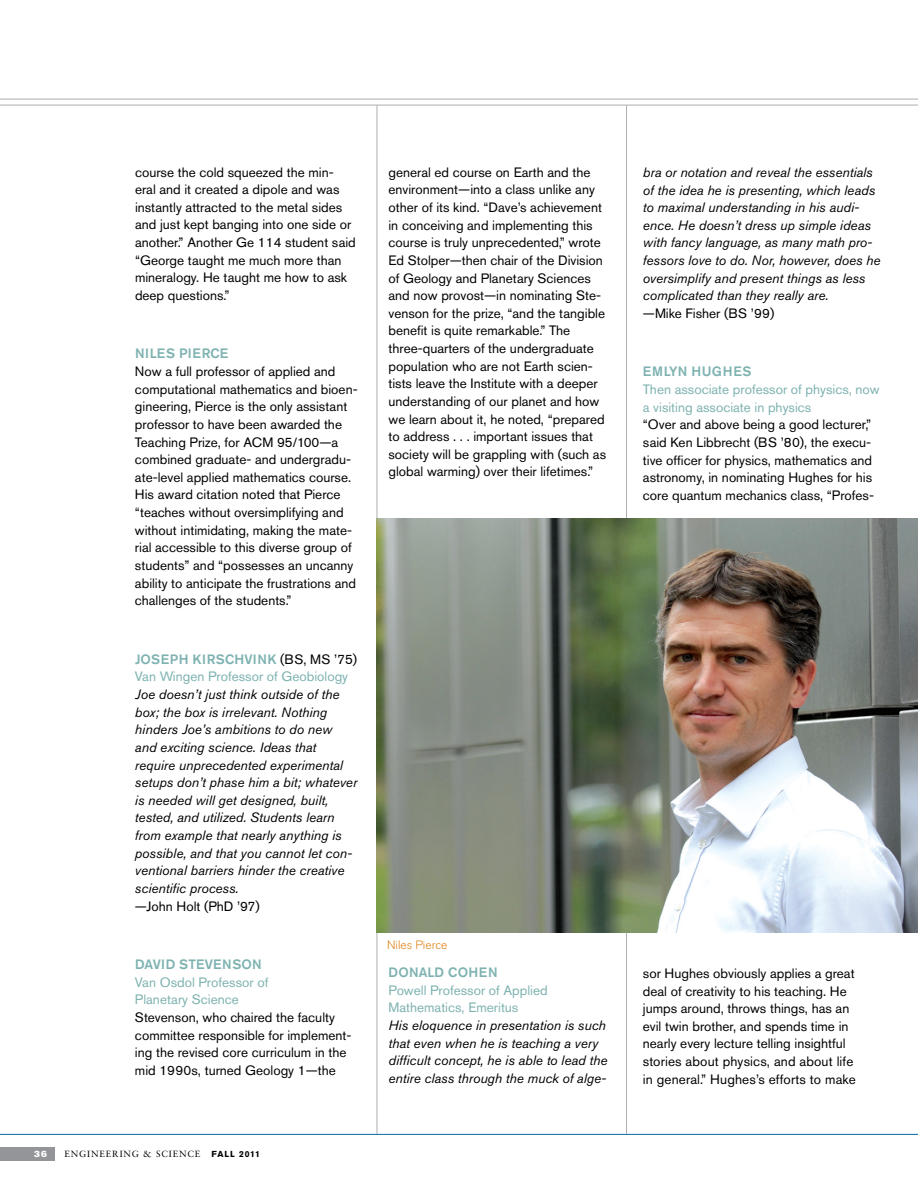
<style>
.page{position:relative;width:918px;height:1188px;background:#fff}
.page>*{position:absolute;margin:0;border:0;box-sizing:border-box;transform-origin:0 0}
.t1{font:13.5px/17.7px "Akzidenz Grotesk Pro";color:#000}
.t2{font:italic 13.5px/17.7px "Akzidenz Grotesk Pro";color:#000}
.t3{font:13.5px/17.7px "Akzidenz Grotesk Pro";color:#7db2b0}
.t4{font:500 13.5px "Akzidenz Grotesk Pro";letter-spacing:.05em;color:#7db2b0}
.t5{font:500 13.5px "Akzidenz Grotesk Pro";letter-spacing:.01em;color:#7db2b0}
.t6{font:500 13.5px "Akzidenz Grotesk Pro";letter-spacing:.03em;color:#7db2b0}
.t7{font:300 12px "Akzidenz Grotesk Pro";color:#df831b}
.t8{font:9px "Sabon LT Std";letter-spacing:.1em;color:#000}
.t9{font:9px "Akzidenz Grotesk Pro Super";color:#fff}
.s1{font-weight:500}
.s2{color:#000}
.s3{font-family:"Akzidenz Grotesk Pro";font-weight:700;font-size:8.7px}
</style>
<div class="page">
<div style="left:0;top:1147px;width:54px;height:14px;background:#939598"></div>
<hr style="left:0;top:1134px;width:918px;height:1px;background:#006a9e">
<hr style="left:0;top:105px;width:918px;height:1px;background:#aeadb2">
<hr style="left:0;top:99px;width:915px;height:1px;background:#aeadb2">
<hr style="left:377px;top:105px;width:1px;height:1029px;background:#aeadb2">
<hr style="left:626px;top:105px;width:1px;height:1029px;background:#aeadb2">
<img style="left:377px;top:518px;width:541px;height:415px">
<p class="t1" style="left:135px;top:163px;width:222px">course the cold squeezed the min&shy;eral and it created a dipole and was instantly attracted to the metal sides and just kept banging into one side or another.” Another Ge 114 student said “George taught me much more than mineralogy. He taught me how to ask deep questions.”</p>
<p class="t4" style="left:135px;top:345px;width:95px">N ILES PIERCE</p>
<p class="t1" style="left:135px;top:362px;width:224px">Now a full professor of applied and computational mathematics and bioen&shy;gineering, Pierce is the only assistant professor to have been awarded the Teaching Prize, for ACM 95/100—a combined graduate- and undergradu&shy;ate-level applied mathematics course.<br>His award citation noted that Pierce “teaches without oversimplifying and without intimidating, making the mate&shy;rial accessible to this diverse group of students” and “possesses an uncanny ability to anticipate the frustrations and challenges of the students.”</p>
<p class="t3" style="left:135px;top:650px;width:224px"><span class="s1">JOSEPH KIRSCHVINK</span> <span class="s2">(BS, MS ’75)<br></span>Van Wingen Professor of Geobiology</p>
<p class="t2" style="left:135px;top:685px;width:224px">Joe doesn’t just think outside of the box; the box is irrelevant. Nothing hinders Joe’s ambitions to do new and exciting science. Ideas that require unprecedented experimental setups don’t phase him a bit; whatever is needed will get designed, built, tested, and utilized. Students learn from example that nearly anything is possible, and that you cannot let con&shy;ventional barriers hinder the creative scientific process.</p>
<p class="t1" style="left:135px;top:897px;width:126px">—John Holt (PhD ’97)</p>
<p class="t5" style="left:135px;top:956px;width:128px">DAVID STEVENSON</p>
<p class="t3" style="left:135px;top:973px;width:135px">Van Osdol Professor of<br>Planetary Science</p>
<p class="t1" style="left:135px;top:1008px;width:218px">Stevenson, who chaired the faculty committee responsible for implement&shy;ing the revised core curriculum in the mid 1990s, turned Geology 1—the</p>
<p class="t9" style="left:34px;top:1148px;width:14px">36</p>
<p class="t8" style="left:64px;top:1149px;width:197px">ENGINEERING &amp; SCIENCE <span class="s3">fall 2011</span></p>
<p class="t1" style="left:389px;top:163px;width:219px">general ed course on Earth and the environment—into a class unlike any other of its kind. “Dave’s achievement in conceiving and implementing this course is truly unprecedented,” wrote Ed Stolper—then chair of the Division of Geology and Planetary Sciences and now provost—in nominating Ste&shy;venson for the prize, “and the tangible benefit is quite remarkable.” The three-quarters of the undergraduate population who are not Earth scien&shy;tists leave the Institute with a deeper understanding of our planet and how we learn about it, he noted, “prepared to address . . . important issues that society will be grappling with (such as global warming) over their lifetimes.”</p>
<p class="t7" style="left:387px;top:937px;width:62px">Niles Pierce</p>
<p class="t6" style="left:389px;top:964px;width:111px">DONALD COHEN</p>
<p class="t3" style="left:389px;top:981px;width:161px">Powell Professor of Applied<br>Mathematics, Emeritus</p>
<p class="t2" style="left:389px;top:1016px;width:220px">His eloquence in presentation is such that even when he is teaching a very difficult concept, he is able to lead the entire class through the muck of alge-</p>
<p class="t2" style="left:643px;top:163px;width:239px">bra or notation and reveal the essentials of the idea he is presenting, which leads to maximal understanding in his audi&shy;ence. He doesn’t dress up simple ideas with fancy language, as many math pro&shy;fessors love to do. Nor, however, does he oversimplify and present things as less complicated than they really are.</p>
<p class="t1" style="left:643px;top:304px;width:133px">—Mike Fisher (BS ’99)</p>
<p class="t4" style="left:643px;top:363px;width:110px">EMLYN H UG HES</p>
<p class="t3" style="left:643px;top:380px;width:238px">Then associate professor of physics, now a visiting associate in physics</p>
<p class="t1" style="left:643px;top:416px;width:233px">“Over and above being a good lecturer,” said Ken Libbrecht (BS ’80), the execu&shy;tive officer for physics, mathematics and astronomy, in nominating Hughes for his core quantum mechanics class, “Profes-</p>
<p class="t1" style="left:643px;top:964px;width:215px">sor H ughes obviously applies a great deal of creativity to his teaching. He jumps around, throws things, has an evil twin brother, and spends time in nearly every lecture telling insightful stories about physics, and about life in general.” H ughes’s efforts to make</p>
</div>
